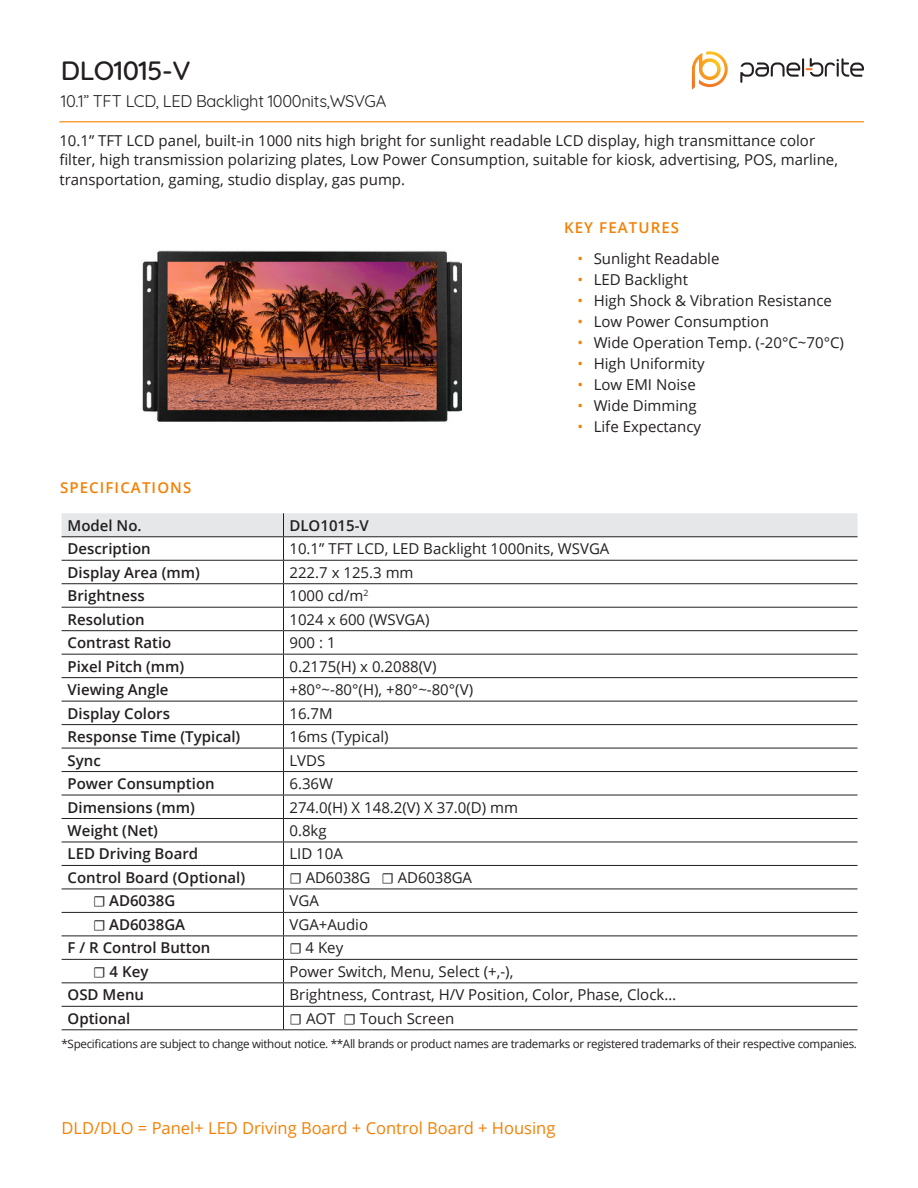
<style>
.page{position:relative;width:918px;height:1188px;background:#fff}
.page>*{position:absolute;margin:0;border:0;box-sizing:border-box;transform-origin:0 0}
.t1{font:500 27px "Quicksand";letter-spacing:-.02em;color:#231f20}
.t2{font:16.5px "Open Sans";color:#f48004}
.t3{font:16.5px "Quicksand";letter-spacing:-.02em;color:#231f20}
.t4{font:15px/19.5px "Open Sans";color:#231f20}
.tab_ajustment{font:600 15px "Open Sans";color:#231f20}
.t5{font:600 15px "Open Sans";letter-spacing:.075em;color:#f48004}
.t6{font:11.7px "Open Sans";letter-spacing:-.03em;color:#231f20}
.s1{color:#f48004}
.s2{font-family:"Minion Pro"}
.s3{font-family:"Minion Pro";font-weight:400}
</style>
<div class="page">
<svg style="left:692px;top:51px;width:36px;height:38px"></svg>
<svg style="left:740px;top:58px;width:124px;height:25px"></svg>
<hr style="left:59px;top:121px;width:805px;height:1px;background:#f48004">
<svg style="left:62px;top:513px;width:796px;height:516px"></svg>
<hr style="left:62px;top:1029px;width:222px;height:1px;background:#231f20">
<hr style="left:284px;top:1029px;width:574px;height:1px;background:#231f20">
<img style="left:142px;top:250px;width:320px;height:172px">
<p class="t1" style="left:61px;top:48px;width:131px">DLO1015-V</p>
<p class="t3" style="left:61px;top:89px;width:327px">10.1” TFT LCD, LED Backlight 1000nits,WSVGA</p>
<p class="t4" style="left:59px;top:130px;width:780px">10.1” TFT LCD panel, built-in 1000 nits high bright for sunlight readable LCD display, high transmittance color filter, high transmission polarizing plates, Low Power Consumption, suitable for kiosk, advertising, POS, marline, transportation, gaming, studio display, gas pump.</p>
<p class="t5" style="left:564px;top:217px;width:117px">KEY FEATURES</p>
<p class="t4" style="left:578px;top:249px;width:144px"><span class="s1">•</span> Sunlight Readable</p>
<p class="t4" style="left:578px;top:270px;width:112px"><span class="s1">•</span> LED Backlight</p>
<p class="t4" style="left:578px;top:291px;width:256px"><span class="s1">•</span> High Shock &amp; Vibration Resistance</p>
<p class="t4" style="left:578px;top:312px;width:193px"><span class="s1">•</span> Low Power Consumption</p>
<p class="t4" style="left:578px;top:333px;width:268px"><span class="s1">•</span> Wide Operation Temp. (-20°C~70°C)</p>
<p class="t4" style="left:578px;top:354px;width:129px"><span class="s1">•</span> High Uniformity</p>
<p class="t4" style="left:578px;top:375px;width:120px"><span class="s1">•</span> Low EMI Noise</p>
<p class="t4" style="left:578px;top:396px;width:121px"><span class="s1">•</span> Wide Dimming</p>
<p class="t4" style="left:578px;top:417px;width:125px"><span class="s1">•</span> Life Expectancy</p>
<p class="t5" style="left:60px;top:477px;width:133px">SPECIFICATIONS</p>
<p class="tab_ajustment" style="left:68px;top:515px;width:76px">Model No.</p>
<p class="tab_ajustment" style="left:290px;top:515px;width:81px">DLO1015-V</p>
<p class="tab_ajustment" style="left:68px;top:539px;width:85px">Description</p>
<p class="t4" style="left:290px;top:539px;width:321px">10.1” TFT LCD, LED Backlight 1000nits, WSVGA</p>
<p class="tab_ajustment" style="left:68px;top:562px;width:134px">Display Area (mm)</p>
<p class="t4" style="left:290px;top:562px;width:126px">222.7 x 125.3 mm</p>
<p class="tab_ajustment" style="left:68px;top:585px;width:79px">Brightness</p>
<p class="t4" style="left:290px;top:586px;width:80px">1000 cd/m<sup>2</sup></p>
<p class="tab_ajustment" style="left:68px;top:609px;width:79px">Resolution</p>
<p class="t4" style="left:290px;top:609px;width:141px">1024 x 600 (WSVGA)</p>
<p class="tab_ajustment" style="left:68px;top:632px;width:105px">Contrast Ratio</p>
<p class="t4" style="left:290px;top:633px;width:48px">900 : 1</p>
<p class="tab_ajustment" style="left:68px;top:656px;width:118px">Pixel Pitch (mm)</p>
<p class="t4" style="left:290px;top:656px;width:149px">0.2175(H) x 0.2088(V)</p>
<p class="tab_ajustment" style="left:68px;top:679px;width:102px">Viewing Angle</p>
<p class="t4" style="left:290px;top:680px;width:185px">+80°~-80°(H), +80°~-80°(V)</p>
<p class="tab_ajustment" style="left:68px;top:703px;width:104px">Display Colors</p>
<p class="t4" style="left:290px;top:703px;width:45px">16.7M</p>
<p class="tab_ajustment" style="left:68px;top:726px;width:174px">Response Time (Typical)</p>
<p class="t4" style="left:290px;top:726px;width:101px">16ms (Typical)</p>
<p class="tab_ajustment" style="left:68px;top:750px;width:35px">Sync</p>
<p class="t4" style="left:290px;top:750px;width:37px">LVDS</p>
<p class="tab_ajustment" style="left:68px;top:773px;width:149px">Power Consumption</p>
<p class="t4" style="left:290px;top:773px;width:45px">6.36W</p>
<p class="tab_ajustment" style="left:68px;top:797px;width:129px">Dimensions (mm)</p>
<p class="t4" style="left:290px;top:797px;width:230px">274.0(H) X 148.2(V) X 37.0(D) mm</p>
<p class="tab_ajustment" style="left:68px;top:820px;width:92px">Weight (Net)</p>
<p class="t4" style="left:290px;top:820px;width:39px">0.8kg</p>
<p class="tab_ajustment" style="left:68px;top:844px;width:132px">LED Driving Board</p>
<p class="t4" style="left:290px;top:844px;width:55px">LID 10A</p>
<p class="tab_ajustment" style="left:68px;top:867px;width:179px">Control Board (Optional)</p>
<p class="t4" style="left:290px;top:867px;width:184px"><span class="s2">☐</span> AD6038G <span class="s2">☐</span> AD6038GA</p>
<p class="tab_ajustment" style="left:93px;top:891px;width:84px"><span class="s3">☐</span> AD6038G</p>
<p class="t4" style="left:290px;top:891px;width:31px">VGA</p>
<p class="tab_ajustment" style="left:93px;top:914px;width:94px"><span class="s3">☐</span> AD6038GA</p>
<p class="t4" style="left:290px;top:914px;width:80px">VGA+Audio</p>
<p class="tab_ajustment" style="left:68px;top:938px;width:144px">F / R Control Button</p>
<p class="t4" style="left:290px;top:938px;width:55px"><span class="s2">☐</span> 4 Key</p>
<p class="tab_ajustment" style="left:93px;top:961px;width:57px"><span class="s3">☐</span> 4 Key</p>
<p class="t4" style="left:290px;top:961px;width:225px">Power Switch, Menu, Select (+,-),</p>
<p class="tab_ajustment" style="left:68px;top:985px;width:78px">OSD Menu</p>
<p class="t4" style="left:290px;top:985px;width:388px">Brightness, Contrast, H/V Position, Color, Phase, Clock…</p>
<p class="tab_ajustment" style="left:68px;top:1008px;width:64px">Optional</p>
<p class="t4" style="left:290px;top:1008px;width:166px"><span class="s2">☐</span> AOT <span class="s2">☐</span> Touch Screen</p>
<p class="t6" style="left:62px;top:1036px;width:797px">*Specifications are subject to change without notice. **All brands or product names are trademarks or registered trademarks of their respective companies.</p>
<p class="t2" style="left:62px;top:1117px;width:495px">DLD/DLO = Panel+ LED Driving Board + Control Board + Housing</p>
</div>
